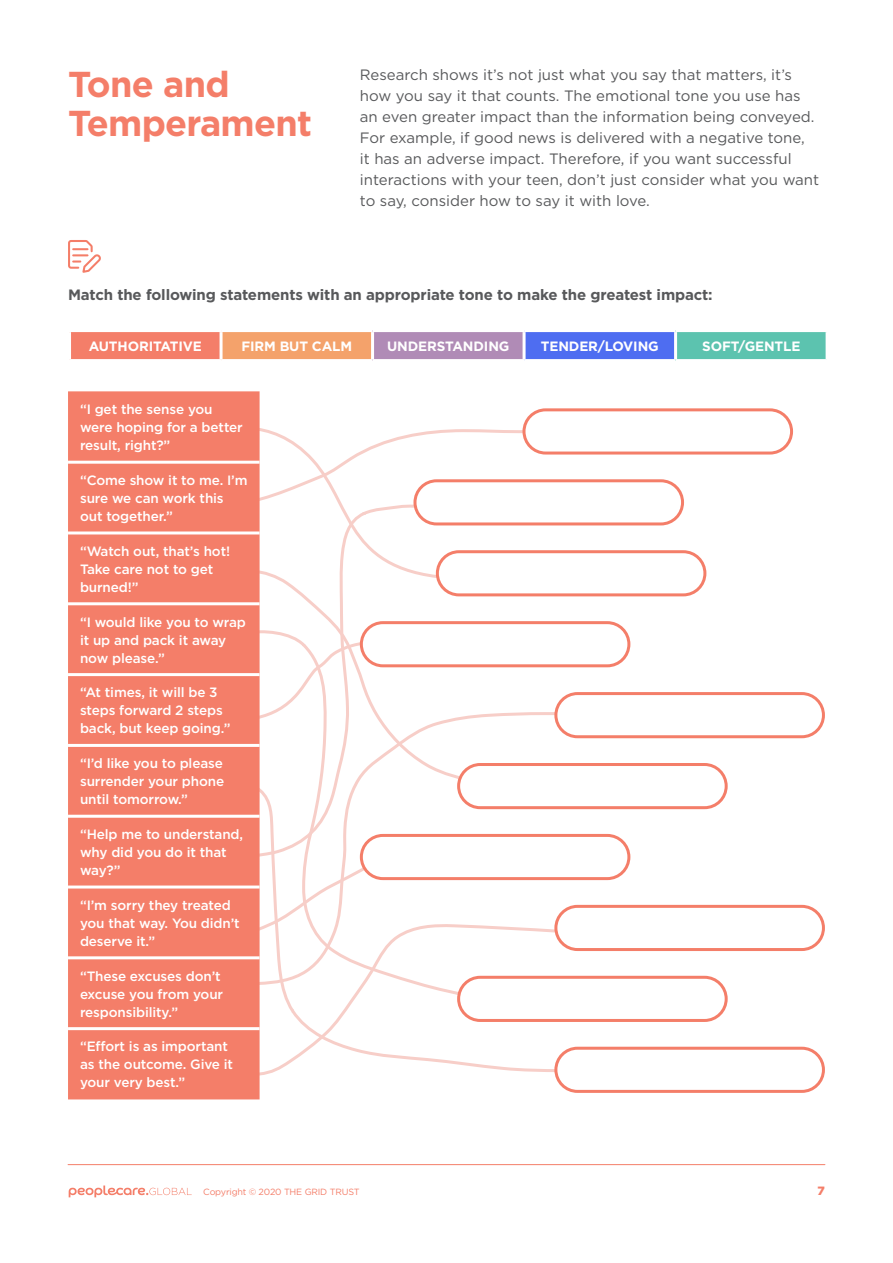
<style>
.page{position:relative;width:893px;height:1263px;background:#fff}
.page>*{position:absolute;margin:0;border:0;box-sizing:border-box;transform-origin:0 0}
.t1{font:700 36px/39px "Gotham";letter-spacing:-.02em;color:#f47e69}
.t2{font:15px/21px "Gotham";color:#58595b}
.t3{font:700 15px "Gotham";letter-spacing:-.01em;color:#58595b}
.t4{font:500 13.5px/18px "Gotham";letter-spacing:-.01em;color:#fff}
.t5{font:700 13.5px "Gotham";letter-spacing:-.01em;color:#fff}
.t6{font:900 12px "Gotham";color:#f47e69}
.t7{font:9px "Gotham";letter-spacing:-.02em;color:#f47e69}
</style>
<div class="page">
<svg style="left:260px;top:809px;width:369px;height:267px"></svg>
<svg style="left:260px;top:864px;width:138px;height:79px"></svg>
<svg style="left:260px;top:413px;width:313px;height:113px"></svg>
<svg style="left:260px;top:502px;width:214px;height:362px"></svg>
<div style="left:68px;top:391px;width:192px;height:708px;background:#f47e69"></div>
<hr style="left:68px;top:461px;width:192px;height:3px;background:#fff">
<hr style="left:68px;top:531px;width:192px;height:3px;background:#fff">
<hr style="left:68px;top:602px;width:192px;height:3px;background:#fff">
<hr style="left:68px;top:673px;width:192px;height:3px;background:#fff">
<hr style="left:68px;top:744px;width:192px;height:3px;background:#fff">
<hr style="left:68px;top:815px;width:192px;height:3px;background:#fff">
<hr style="left:68px;top:885px;width:192px;height:3px;background:#fff">
<hr style="left:68px;top:956px;width:192px;height:3px;background:#fff">
<hr style="left:68px;top:1027px;width:192px;height:3px;background:#fff">
<svg style="left:68px;top:240px;width:33px;height:33px"></svg>
<div style="left:70px;top:331px;width:151px;height:30px;background:#f47e69"></div>
<div style="left:221px;top:331px;width:152px;height:30px;background:#f4a26b"></div>
<div style="left:373px;top:331px;width:151px;height:30px;background:#b08bb6"></div>
<div style="left:524px;top:331px;width:152px;height:30px;background:#4e6df1"></div>
<div style="left:676px;top:331px;width:151px;height:30px;background:#5cc3af"></div>
<hr style="left:68px;top:329px;width:153px;height:3px;background:#fff">
<hr style="left:68px;top:332px;width:3px;height:27px;background:#fff">
<hr style="left:221px;top:329px;width:152px;height:3px;background:#fff">
<hr style="left:220px;top:332px;width:3px;height:27px;background:#fff">
<hr style="left:373px;top:329px;width:151px;height:3px;background:#fff">
<hr style="left:371px;top:332px;width:3px;height:27px;background:#fff">
<hr style="left:524px;top:329px;width:152px;height:3px;background:#fff">
<hr style="left:523px;top:332px;width:3px;height:27px;background:#fff">
<hr style="left:676px;top:329px;width:153px;height:3px;background:#fff">
<hr style="left:674px;top:332px;width:3px;height:27px;background:#fff">
<hr style="left:826px;top:332px;width:3px;height:27px;background:#fff">
<hr style="left:68px;top:359px;width:153px;height:3px;background:#fff">
<hr style="left:221px;top:359px;width:152px;height:3px;background:#fff">
<hr style="left:373px;top:359px;width:151px;height:3px;background:#fff">
<hr style="left:524px;top:359px;width:152px;height:3px;background:#fff">
<hr style="left:676px;top:359px;width:153px;height:3px;background:#fff">
<div style="left:524px;top:410px;width:267px;height:43px;background:#fff;border-radius:22px"></div>
<div style="left:522px;top:408px;width:271px;height:46px;border:3px solid #f47e69;border-radius:22px"></div>
<div style="left:415px;top:481px;width:267px;height:43px;background:#fff;border-radius:22px"></div>
<div style="left:413px;top:479px;width:271px;height:46px;border:3px solid #f47e69;border-radius:22px"></div>
<div style="left:437px;top:552px;width:268px;height:43px;background:#fff;border-radius:22px"></div>
<div style="left:436px;top:550px;width:270px;height:46px;border:3px solid #f47e69;border-radius:22px"></div>
<div style="left:361px;top:623px;width:268px;height:43px;background:#fff;border-radius:22px"></div>
<div style="left:360px;top:621px;width:270px;height:46px;border:3px solid #f47e69;border-radius:22px"></div>
<div style="left:554px;top:692px;width:271px;height:46px;border:3px solid #f47e69;border-radius:22px"></div>
<div style="left:459px;top:764px;width:267px;height:44px;background:#fff;border-radius:22px"></div>
<div style="left:457px;top:763px;width:271px;height:46px;border:3px solid #f47e69;border-radius:22px"></div>
<div style="left:361px;top:835px;width:268px;height:43px;background:#fff;border-radius:22px"></div>
<div style="left:360px;top:834px;width:270px;height:46px;border:3px solid #f47e69;border-radius:22px"></div>
<div style="left:556px;top:906px;width:267px;height:43px;background:#fff;border-radius:22px"></div>
<div style="left:554px;top:905px;width:271px;height:46px;border:3px solid #f47e69;border-radius:22px"></div>
<div style="left:459px;top:977px;width:267px;height:43px;background:#fff;border-radius:22px"></div>
<div style="left:457px;top:976px;width:271px;height:46px;border:3px solid #f47e69;border-radius:22px"></div>
<div style="left:556px;top:1048px;width:267px;height:43px;background:#fff;border-radius:22px"></div>
<div style="left:554px;top:1047px;width:271px;height:46px;border:3px solid #f47e69;border-radius:22px"></div>
<hr style="left:68px;top:1164px;width:757px;height:1px;background:#f47e69">
<svg style="left:69px;top:1185px;width:123px;height:12px"></svg>
<h1 class="t1" style="left:68px;top:64px;width:246px">Tone and<br>Temperament</h1>
<p class="t2" style="left:360px;top:64px;width:461px">Research shows it’s not just what you say that matters, it’s how you say it that counts. The emotional tone you use has an even greater impact than the information being conveyed.<br>For example, if good news is delivered with a negative tone,<br>it has an adverse impact. Therefore, if you want successful interactions with your teen, don’t just consider what you want to say, consider how to say it with love.</p>
<p class="t3" style="left:68px;top:285px;width:646px">Match the following statements with an appropriate tone to make the greatest impact:</p>
<p class="t5" style="left:89px;top:337px;width:115px">AUTHORITATIVE</p>
<p class="t5" style="left:241px;top:337px;width:112px">FIRM BUT CALM</p>
<p class="t5" style="left:387px;top:337px;width:124px">UNDERSTANDING</p>
<p class="t5" style="left:541px;top:337px;width:119px">TENDER/LOVING</p>
<p class="t5" style="left:702px;top:337px;width:100px">SOFT/GENTLE</p>
<p class="t4" style="left:80px;top:400px;width:164px">“I get the sense you were hoping for a better result, right?”</p>
<p class="t4" style="left:80px;top:471px;width:169px">“Come show it to me. I’m sure we can work this out together.”</p>
<p class="t4" style="left:80px;top:542px;width:152px">“Watch out, that’s hot!<br>Take care not to get burned!”</p>
<p class="t4" style="left:80px;top:613px;width:167px">“I would like you to wrap it up and pack it away now please.”</p>
<p class="t4" style="left:80px;top:683px;width:152px">“At times, it will be 3 steps forward 2 steps back, but keep going.”</p>
<p class="t4" style="left:80px;top:754px;width:146px;text-align:justify">“I’d like you to please surrender your phone until tomorrow.”</p>
<p class="t4" style="left:80px;top:825px;width:165px">“Help me to understand, why did you do it that way?”</p>
<p class="t4" style="left:80px;top:896px;width:161px">“I’m sorry they treated you that way. You didn’t deserve it.”</p>
<p class="t4" style="left:80px;top:967px;width:145px">“These excuses don’t excuse you from your responsibility.”</p>
<p class="t4" style="left:80px;top:1037px;width:155px">“Effort is as important as the outcome. Give it your very best.”</p>
<p class="t7" style="left:203px;top:1186px;width:158px">Copyright © 2020 THE GRID TRUST</p>
<p class="t6" style="left:818px;top:1182px;width:9px">7</p>
</div>
